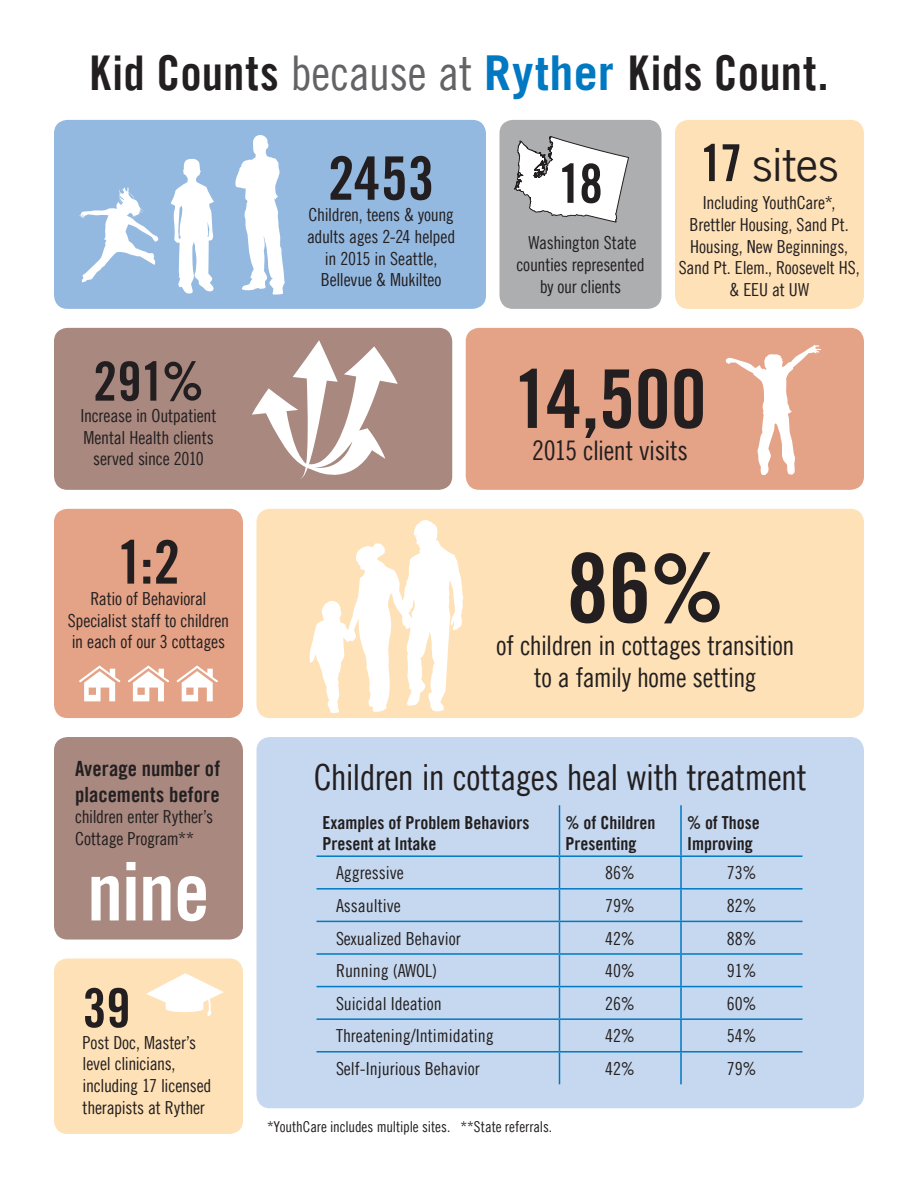
<style>
.page{position:relative;width:918px;height:1188px;background:#fff}
.page>*{position:absolute;margin:0;border:0;box-sizing:border-box;transform-origin:0 0}
.t1{font:96px "Trade Gothic LT Com Bd Cn 20";color:#231f20}
.t2{font:81px "Trade Gothic LT Com Bd Cn 20";color:#231f20}
.t3{font:81px "Trade Gothic LT Com Bd Cn 20";color:#fff}
.t4{font:60px "Trade Gothic LT Com Bd Cn 20";color:#231f20}
.t5{font:54px "Trade Gothic LT Com Bd Cn 20";letter-spacing:-.01em;color:#231f20}
.t6{font:48px "Trade Gothic LT Com Bd Cn 20";letter-spacing:.005em;color:#231f20}
.t7{font:45px "Trade Gothic LT Com";letter-spacing:-.03em;color:#231f20}
.t8{font:36px "Trade Gothic LT Com Cn 18";letter-spacing:-.015em;color:#231f20}
.t9{font:27px "Trade Gothic LT Com Cn 18";letter-spacing:-.015em;color:#231f20}
.t10{font:21px/25.2px "Trade Gothic LT Com Bd Cn 20";color:#231f20}
.t11{font:18px/21.6px "Trade Gothic LT Com Cn 18";letter-spacing:-.01em;color:#231f20;text-align:center}
.t12{font:18px/21.6px "Trade Gothic LT Com Bd Cn 20";color:#231f20}
.t13{font:15px "Trade Gothic LT Com Cn 18";letter-spacing:-.005em;color:#231f20}
.s1{font-family:"Trade Gothic LT Com Cn 18";color:#636366}
.s2{font-family:"Trade Gothic LT Com";font-weight:700;color:#0079c2}
.s3{font-family:"Trade Gothic LT Com Bd Cn 20";font-size:51px}
</style>
<div class="page">
<div style="left:54px;top:120px;width:432px;height:189px;background:#94b9e1;border-radius:14px"></div>
<div style="left:54px;top:328px;width:398px;height:162px;background:#a8887f;border-radius:14px"></div>
<div style="left:466px;top:328px;width:398px;height:162px;background:#e4a286;border-radius:14px"></div>
<div style="left:256px;top:509px;width:608px;height:209px;background:#fee1b6;border-radius:14px"></div>
<div style="left:256px;top:737px;width:608px;height:371px;background:#c6d8ef;border-radius:14px"></div>
<div style="left:500px;top:120px;width:162px;height:189px;background:#acaeaf;border-radius:14px"></div>
<div style="left:54px;top:509px;width:189px;height:209px;background:#e4a286;border-radius:14px"></div>
<div style="left:54px;top:737px;width:189px;height:203px;background:#a8887f;border-radius:14px"></div>
<div style="left:54px;top:958px;width:189px;height:176px;background:#fee1b6;border-radius:14px"></div>
<div style="left:675px;top:120px;width:189px;height:189px;background:#fee1b6;border-radius:14px"></div>
<svg style="left:514px;top:136px;width:115px;height:86px"></svg>
<hr style="left:559px;top:805px;width:1px;height:50px;background:#0079c2">
<hr style="left:680px;top:805px;width:2px;height:50px;background:#0079c2">
<hr style="left:316px;top:855px;width:244px;height:2px;background:#0079c2">
<hr style="left:560px;top:855px;width:121px;height:2px;background:#0079c2">
<hr style="left:559px;top:857px;width:1px;height:31px;background:#0079c2">
<hr style="left:681px;top:855px;width:121px;height:2px;background:#0079c2">
<hr style="left:680px;top:857px;width:2px;height:31px;background:#0079c2">
<hr style="left:316px;top:888px;width:244px;height:2px;background:#0079c2">
<hr style="left:560px;top:888px;width:121px;height:2px;background:#0079c2">
<hr style="left:559px;top:890px;width:1px;height:31px;background:#0079c2">
<hr style="left:681px;top:888px;width:121px;height:2px;background:#0079c2">
<hr style="left:680px;top:890px;width:2px;height:31px;background:#0079c2">
<hr style="left:316px;top:921px;width:244px;height:1px;background:#0079c2">
<hr style="left:560px;top:921px;width:121px;height:1px;background:#0079c2">
<hr style="left:559px;top:922px;width:1px;height:31px;background:#0079c2">
<hr style="left:681px;top:921px;width:121px;height:1px;background:#0079c2">
<hr style="left:680px;top:922px;width:2px;height:31px;background:#0079c2">
<hr style="left:316px;top:953px;width:244px;height:2px;background:#0079c2">
<hr style="left:560px;top:953px;width:121px;height:2px;background:#0079c2">
<hr style="left:559px;top:955px;width:1px;height:31px;background:#0079c2">
<hr style="left:681px;top:953px;width:121px;height:2px;background:#0079c2">
<hr style="left:680px;top:955px;width:2px;height:31px;background:#0079c2">
<hr style="left:316px;top:986px;width:244px;height:1px;background:#0079c2">
<hr style="left:560px;top:986px;width:121px;height:1px;background:#0079c2">
<hr style="left:559px;top:987px;width:1px;height:31px;background:#0079c2">
<hr style="left:681px;top:986px;width:121px;height:1px;background:#0079c2">
<hr style="left:680px;top:987px;width:2px;height:31px;background:#0079c2">
<hr style="left:316px;top:1018px;width:244px;height:2px;background:#0079c2">
<hr style="left:560px;top:1018px;width:121px;height:2px;background:#0079c2">
<hr style="left:559px;top:1020px;width:1px;height:31px;background:#0079c2">
<hr style="left:681px;top:1018px;width:121px;height:2px;background:#0079c2">
<hr style="left:680px;top:1020px;width:2px;height:31px;background:#0079c2">
<hr style="left:316px;top:1051px;width:244px;height:2px;background:#0079c2">
<hr style="left:560px;top:1051px;width:121px;height:2px;background:#0079c2">
<hr style="left:559px;top:1053px;width:1px;height:31px;background:#0079c2">
<hr style="left:681px;top:1051px;width:121px;height:2px;background:#0079c2">
<hr style="left:680px;top:1053px;width:2px;height:31px;background:#0079c2">
<svg style="left:79px;top:187px;width:79px;height:95px"></svg>
<svg style="left:171px;top:159px;width:43px;height:135px"></svg>
<svg style="left:235px;top:135px;width:50px;height:160px"></svg>
<svg style="left:252px;top:340px;width:146px;height:139px"></svg>
<svg style="left:725px;top:345px;width:96px;height:131px"></svg>
<svg style="left:146px;top:973px;width:78px;height:43px"></svg>
<svg style="left:79px;top:665px;width:41px;height:36px"></svg>
<svg style="left:128px;top:665px;width:41px;height:36px"></svg>
<svg style="left:177px;top:665px;width:41px;height:36px"></svg>
<svg style="left:309px;top:520px;width:155px;height:193px"></svg>
<p class="t6" style="left:90px;top:44px;width:740px">Kid Counts <span class="s1">because at</span> <span class="s2">Ryther</span> Kids Count.</p>
<p class="t5" style="left:93px;top:349px;width:112px">291%</p>
<p class="t11" style="left:80px;top:405px;width:138px">Increase in Outpatient<br>Mental Health clients served since 2010</p>
<p class="t4" style="left:117px;top:526px;width:65px">1:2</p>
<p class="t11" style="left:68px;top:588px;width:163px">Ratio of Behavioral<br>Specialist staff to children in each of our 3 cottages</p>
<p class="t10" style="left:75px;top:756px;width:147px">Average number of placements before</p>
<p class="t11" style="left:75px;top:806px;width:139px;text-align:left">children enter Ryther’s<br>Cottage Program**</p>
<p class="t3" style="left:87px;top:842px;width:124px">nine</p>
<p class="t5" style="left:83px;top:975px;width:49px">39</p>
<p class="t11" style="left:83px;top:1031px;width:130px;text-align:left">Post Doc, Master’s level clinicians, including 17 licensed therapists at Ryther</p>
<p class="t4" style="left:328px;top:142px;width:108px">2453</p>
<p class="t5" style="left:558px;top:151px;width:47px">18</p>
<p class="t11" style="left:307px;top:204px;width:150px">Children, teens &amp; young adults ages 2-24 helped in 2015 in Seattle,<br>Bellevue &amp; Mukilteo</p>
<p class="t11" style="left:516px;top:232px;width:130px">Washington State counties represented by our clients</p>
<p class="t7" style="left:700px;top:138px;width:140px"><span class="s3">17</span> sites</p>
<p class="t11" style="left:679px;top:192px;width:183px">Including YouthCare*,<br>Brettler Housing, Sand Pt.<br>Housing, New Beginnings,<br>Sand Pt. Elem., Roosevelt HS, &amp; EEU at UW</p>
<p class="t2" style="left:513px;top:350px;width:195px">14,500</p>
<p class="t9" style="left:532px;top:435px;width:157px">2015 client visits</p>
<p class="t1" style="left:566px;top:530px;width:160px">86%</p>
<p class="t9" style="left:496px;top:629px;width:300px">of children in cottages transition</p>
<p class="t9" style="left:534px;top:662px;width:224px">to a family home setting</p>
<p class="t8" style="left:314px;top:755px;width:494px">Children in cottages heal with treatment</p>
<p class="t12" style="left:322px;top:811px;width:208px">Examples of Problem Behaviors<br>Present at Intake</p>
<p class="t12" style="left:566px;top:811px;width:91px">% of Children<br>Presenting</p>
<p class="t12" style="left:687px;top:811px;width:74px">% of Those<br>Improving</p>
<p class="t11" style="left:336px;top:862px;width:69px">Aggressive</p>
<p class="t11" style="left:605px;top:862px;width:31px">86%</p>
<p class="t11" style="left:727px;top:862px;width:31px">73%</p>
<p class="t11" style="left:336px;top:895px;width:66px">Assaultive</p>
<p class="t11" style="left:605px;top:895px;width:31px">79%</p>
<p class="t11" style="left:727px;top:895px;width:31px">82%</p>
<p class="t11" style="left:336px;top:927px;width:126px">Sexualized Behavior</p>
<p class="t11" style="left:605px;top:927px;width:31px">42%</p>
<p class="t11" style="left:727px;top:927px;width:31px">88%</p>
<p class="t11" style="left:336px;top:960px;width:103px">Running (AWOL)</p>
<p class="t11" style="left:605px;top:960px;width:31px">40%</p>
<p class="t11" style="left:727px;top:960px;width:31px">91%</p>
<p class="t11" style="left:336px;top:992px;width:107px">Suicidal Ideation</p>
<p class="t11" style="left:605px;top:992px;width:31px">26%</p>
<p class="t11" style="left:727px;top:992px;width:31px">60%</p>
<p class="t11" style="left:336px;top:1025px;width:159px">Threatening/Intimidating</p>
<p class="t11" style="left:605px;top:1025px;width:31px">42%</p>
<p class="t11" style="left:727px;top:1025px;width:31px">54%</p>
<p class="t11" style="left:336px;top:1057px;width:145px">Self-Injurious Behavior</p>
<p class="t11" style="left:605px;top:1057px;width:31px">42%</p>
<p class="t11" style="left:727px;top:1057px;width:31px">79%</p>
<p class="t13" style="left:267px;top:1118px;width:287px">*YouthCare includes multiple sites. **State referrals.</p>
</div>
